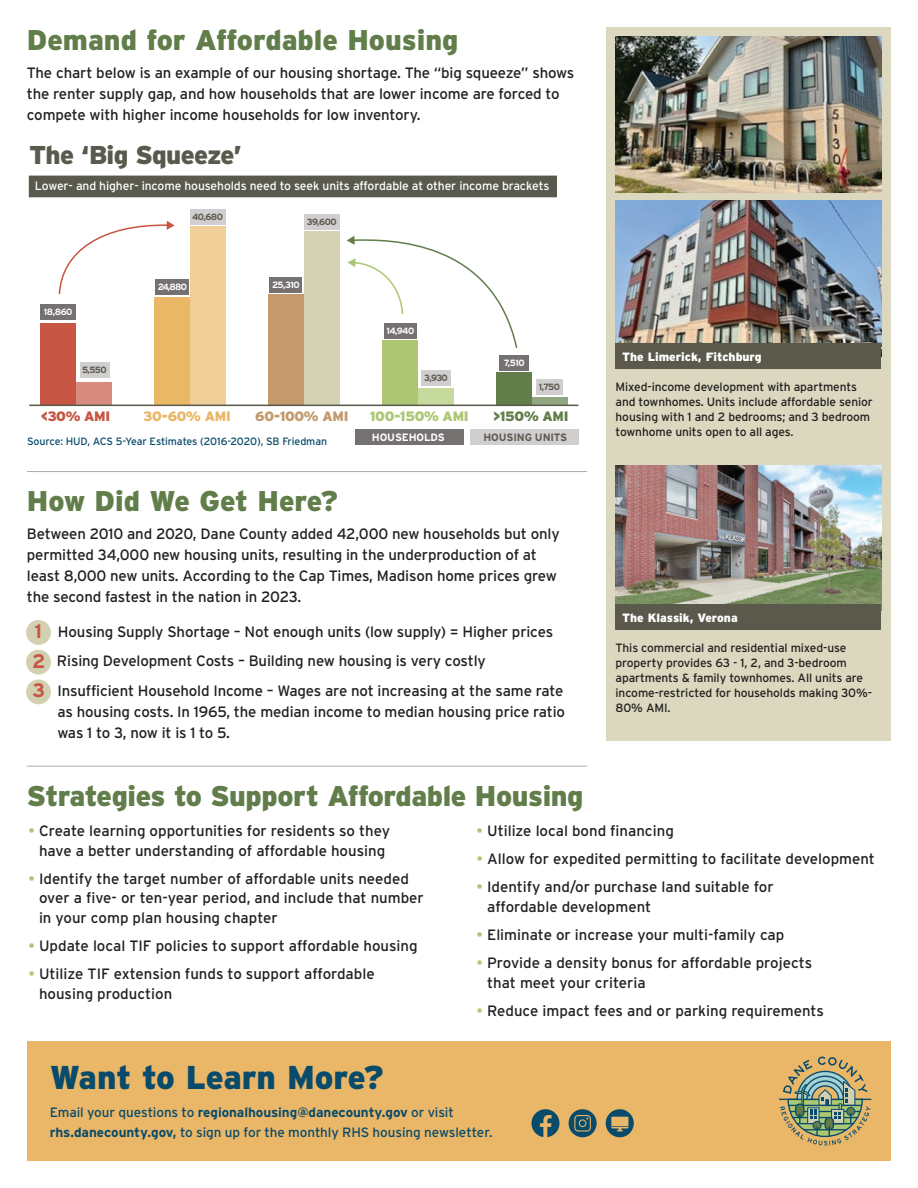
<style>
.page{position:relative;width:918px;height:1188px;background:#fff}
.page>*{position:absolute;margin:0;border:0;box-sizing:border-box;transform-origin:0 0}
.t1{font:900 33px "Interstate";letter-spacing:-.005em;color:#094b6b}
.t2{font:900 28.5px "Interstate";letter-spacing:-.015em;color:#617d4a}
.t3{font:900 25.8px "Interstate";letter-spacing:-.03em;color:#5a594d}
.t4{font:15px/21px "Interstate";letter-spacing:-.01em;color:#231f20}
.t5{font:900 13.65px "Interstate";letter-spacing:-.025em;color:#adc671}
.t6{font:900 13.65px "Interstate";letter-spacing:-.025em;color:#c49a6d}
.t7{font:900 13.65px "Interstate";letter-spacing:-.025em;color:#eab767}
.t8{font:900 13.65px "Interstate";letter-spacing:-.025em;color:#637e4a}
.t9{font:900 13.65px "Interstate";color:#c75543}
.t10{font:13.5px/19.5px "Interstate";letter-spacing:-.005em;color:#094b6b}
.t11{font:12.15px "Interstate";letter-spacing:-.01em;color:#fff}
.t12{font:12px/15px "Interstate";letter-spacing:-.01em;color:#231f20}
.t13{font:900 12px "Interstate";color:#fff}
.t14{font:10.65px "Interstate";letter-spacing:-.01em;color:#094c6c}
.t15{font:700 10.65px "Interstate";letter-spacing:-.01em;color:#5a594d}
.t16{font:700 10.65px "Interstate";letter-spacing:-.01em;color:#fff}
.t17{font:700 9.15px "Interstate";letter-spacing:-.055em;color:#fff}
.t18{font:700 9.15px "Interstate";letter-spacing:-.05em;color:#5a594d}
.s1{font-weight:700;font-size:19.5px;color:#c65543}
.s2{color:#adc772}
.s3{font-weight:700}
</style>
<div class="page">
<div style="left:27px;top:1041px;width:864px;height:120px;background:#eab768"></div>
<hr style="left:779px;top:1099px;width:92px;height:1px;background:#094b6b">
<svg style="left:780px;top:1056px;width:91px;height:90px"></svg>
<hr style="left:27px;top:766px;width:560px;height:1px;background:#abacb0">
<hr style="left:27px;top:471px;width:560px;height:1px;background:#abacb0">
<div style="left:606px;top:27px;width:285px;height:714px;background:#dbd8bf"></div>
<img style="left:616px;top:201px;width:265px;height:142px">
<img style="left:616px;top:37px;width:265px;height:155px">
<img style="left:616px;top:466px;width:265px;height:138px">
<div style="left:616px;top:343px;width:265px;height:26px;background:#5a594c"></div>
<div style="left:616px;top:604px;width:265px;height:26px;background:#5a594c"></div>
<div style="left:26px;top:620px;width:25px;height:25px;background:#d3d0b2;border-radius:50%"></div>
<div style="left:26px;top:650px;width:25px;height:25px;background:#d3d0b2;border-radius:50%"></div>
<div style="left:26px;top:679px;width:25px;height:25px;background:#d3d0b2;border-radius:50%"></div>
<svg style="left:531px;top:1109px;width:28px;height:28px"></svg>
<div style="left:606px;top:1109px;width:28px;height:28px;background:#094b6b;border-radius:50%"></div>
<svg style="left:611px;top:1117px;width:17px;height:14px"></svg>
<div style="left:569px;top:1109px;width:28px;height:28px;background:#094b6b;border-radius:50%"></div>
<svg style="left:574px;top:1115px;width:17px;height:17px"></svg>
<div style="left:41px;top:323px;width:35px;height:82px;background:#c75543"></div>
<div style="left:76px;top:382px;width:36px;height:23px;background:#d78a7e"></div>
<div style="left:155px;top:297px;width:35px;height:108px;background:#eab767"></div>
<div style="left:190px;top:226px;width:36px;height:179px;background:#f1ce98"></div>
<div style="left:268px;top:294px;width:36px;height:111px;background:#c49a6d"></div>
<div style="left:304px;top:231px;width:35px;height:174px;background:#d5d1b3"></div>
<div style="left:382px;top:341px;width:36px;height:64px;background:#adc671"></div>
<div style="left:418px;top:388px;width:35px;height:17px;background:#c7da9e"></div>
<div style="left:496px;top:373px;width:36px;height:32px;background:#637e4a"></div>
<div style="left:532px;top:397px;width:35px;height:8px;background:#93a682"></div>
<div style="left:470px;top:430px;width:109px;height:15px;background:#d0cece"></div>
<div style="left:355px;top:430px;width:109px;height:15px;background:#767171"></div>
<div style="left:41px;top:304px;width:35px;height:16px;background:#767171"></div>
<div style="left:80px;top:362px;width:29px;height:16px;background:#d0cece"></div>
<div style="left:156px;top:279px;width:33px;height:16px;background:#767171"></div>
<div style="left:270px;top:277px;width:32px;height:16px;background:#767171"></div>
<div style="left:190px;top:209px;width:36px;height:16px;background:#d0cece"></div>
<div style="left:304px;top:214px;width:36px;height:16px;background:#d0cece"></div>
<div style="left:500px;top:355px;width:29px;height:16px;background:#767171"></div>
<div style="left:421px;top:371px;width:29px;height:15px;background:#d0cece"></div>
<div style="left:536px;top:379px;width:27px;height:16px;background:#d0cece"></div>
<hr style="left:29px;top:405px;width:549px;height:1px;background:#5a594d">
<svg style="left:58px;top:221px;width:117px;height:74px"></svg>
<svg style="left:347px;top:236px;width:171px;height:112px"></svg>
<div style="left:29px;top:176px;width:527px;height:21px;background:#5a594d"></div>
<h2 class="t2" style="left:27px;top:23px;width:433px">Demand for Affordable Housing</h2>
<p class="t4" style="left:27px;top:62px;width:549px">The chart below is an example of our housing shortage. The “big squeeze” shows the renter supply gap, and how households that are lower income are forced to compete with higher income households for low inventory.</p>
<h3 class="t3" style="left:29px;top:140px;width:214px">The ‘Big Squeeze’</h3>
<p class="t11" style="left:35px;top:179px;width:516px">Lower- and higher- income households need to seek units affordable at other income brackets</p>
<p class="t18" style="left:192px;top:212px;width:33px">40,680</p>
<p class="t18" style="left:307px;top:217px;width:31px">39,600</p>
<p class="t17" style="left:44px;top:307px;width:30px">18,860</p>
<p class="t18" style="left:82px;top:365px;width:26px">5,550</p>
<p class="t17" style="left:158px;top:282px;width:31px">24,880</p>
<p class="t17" style="left:272px;top:280px;width:29px">25,310</p>
<p class="t17" style="left:387px;top:325px;width:29px">14,940</p>
<p class="t18" style="left:424px;top:373px;width:25px">3,930</p>
<p class="t17" style="left:504px;top:357px;width:22px">7,510</p>
<p class="t18" style="left:539px;top:382px;width:23px">1,750</p>
<p class="t9" style="left:41px;top:409px;width:71px">&lt;30% AMI</p>
<p class="t7" style="left:143px;top:409px;width:89px">30-60% AMI</p>
<p class="t6" style="left:255px;top:409px;width:95px">60-100% AMI</p>
<p class="t5" style="left:370px;top:409px;width:100px">100-150% AMI</p>
<p class="t8" style="left:493px;top:409px;width:77px">&gt;150% AMI</p>
<p class="t14" style="left:27px;top:435px;width:302px">Source: HUD, ACS 5-Year Estimates (2016-2020), SB Friedman</p>
<p class="t16" style="left:372px;top:432px;width:74px">HOUSEHOLDS</p>
<p class="t15" style="left:483px;top:432px;width:85px">HOUSING UNITS</p>
<h2 class="t2" style="left:27px;top:485px;width:313px">How Did We Get Here?</h2>
<p class="t4" style="left:27px;top:523px;width:534px">Between 2010 and 2020, Dane County added 42,000 new households but only permitted 34,000 new housing units, resulting in the underproduction of at least 8,000 new units. According to the Cap Times, Madison home prices grew the second fastest in the nation in 2023.</p>
<p class="t4" style="left:32px;top:616px;width:533px;line-height:29.7px"><span class="s1">1</span> Housing Supply Shortage – Not enough units (low supply) = Higher prices<br><span class="s1">2</span> Rising Development Costs – Building new housing is very costly<br><span class="s1">3</span> Insufficient Household Income – Wages are not increasing at the same rate</p>
<p class="t4" style="left:58px;top:701px;width:509px">as housing costs. In 1965, the median income to median housing price ratio was 1 to 3, now it is 1 to 5.</p>
<h2 class="t2" style="left:27px;top:780px;width:558px">Strategies to Support Affordable Housing</h2>
<p class="t13" style="left:622px;top:350px;width:141px">The Limerick, Fitchburg</p>
<p class="t12" style="left:616px;top:380px;width:259px">Mixed-income development with apartments and townhomes. Units include affordable senior housing with 1 and 2 bedrooms; and 3 bedroom townhome units open to all ages.</p>
<p class="t13" style="left:622px;top:610px;width:117px">The Klassik, Verona</p>
<p class="t12" style="left:616px;top:640px;width:258px">This commercial and residential mixed-use property provides 63 - 1, 2, and 3-bedroom apartments &amp; family townhomes. All units are income-restricted for households making 30%- 80% AMI.</p>
<p class="t4" style="left:29px;top:821px;width:363px;line-height:19.5px;text-align:center"><span class="s2">•</span> Create learning opportunities for residents so they have a better understanding of affordable housing</p>
<p class="t4" style="left:39px;top:869px;width:386px;line-height:19.5px;text-indent:-10px"><span class="s2">•</span> Identify the target number of affordable units needed over a five- or ten-year period, and include that number in your comp plan housing chapter</p>
<p class="t4" style="left:29px;top:935px;width:391px"><span class="s2">•</span> Update local TIF policies to support affordable housing</p>
<p class="t4" style="left:39px;top:964px;width:337px;line-height:19.5px;text-indent:-10px"><span class="s2">•</span> Utilize TIF extension funds to support affordable housing production</p>
<p class="t4" style="left:477px;top:820px;width:199px"><span class="s2">•</span> Utilize local bond financing</p>
<p class="t4" style="left:477px;top:848px;width:400px"><span class="s2">•</span> Allow for expedited permitting to facilitate development</p>
<p class="t4" style="left:487px;top:877px;width:288px;line-height:19.5px;text-indent:-10px"><span class="s2">•</span> Identify and/or purchase land suitable for affordable development</p>
<p class="t4" style="left:477px;top:924px;width:309px"><span class="s2">•</span> Eliminate or increase your multi-family cap</p>
<p class="t4" style="left:487px;top:953px;width:327px;line-height:19.5px;text-indent:-10px"><span class="s2">•</span> Provide a density bonus for affordable projects that meet your criteria</p>
<p class="t4" style="left:477px;top:1000px;width:349px"><span class="s2">•</span> Reduce impact fees and or parking requirements</p>
<h1 class="t1" style="left:50px;top:1059px;width:336px">Want to Learn More?</h1>
<p class="t10" style="left:50px;top:1103px;width:444px">Email your questions to <span class="s3">regionalhousing@danecounty.gov</span> or visit <span class="s3">rhs.danecounty.gov,</span> to sign up for the monthly RHS housing newsletter.</p>
</div>
